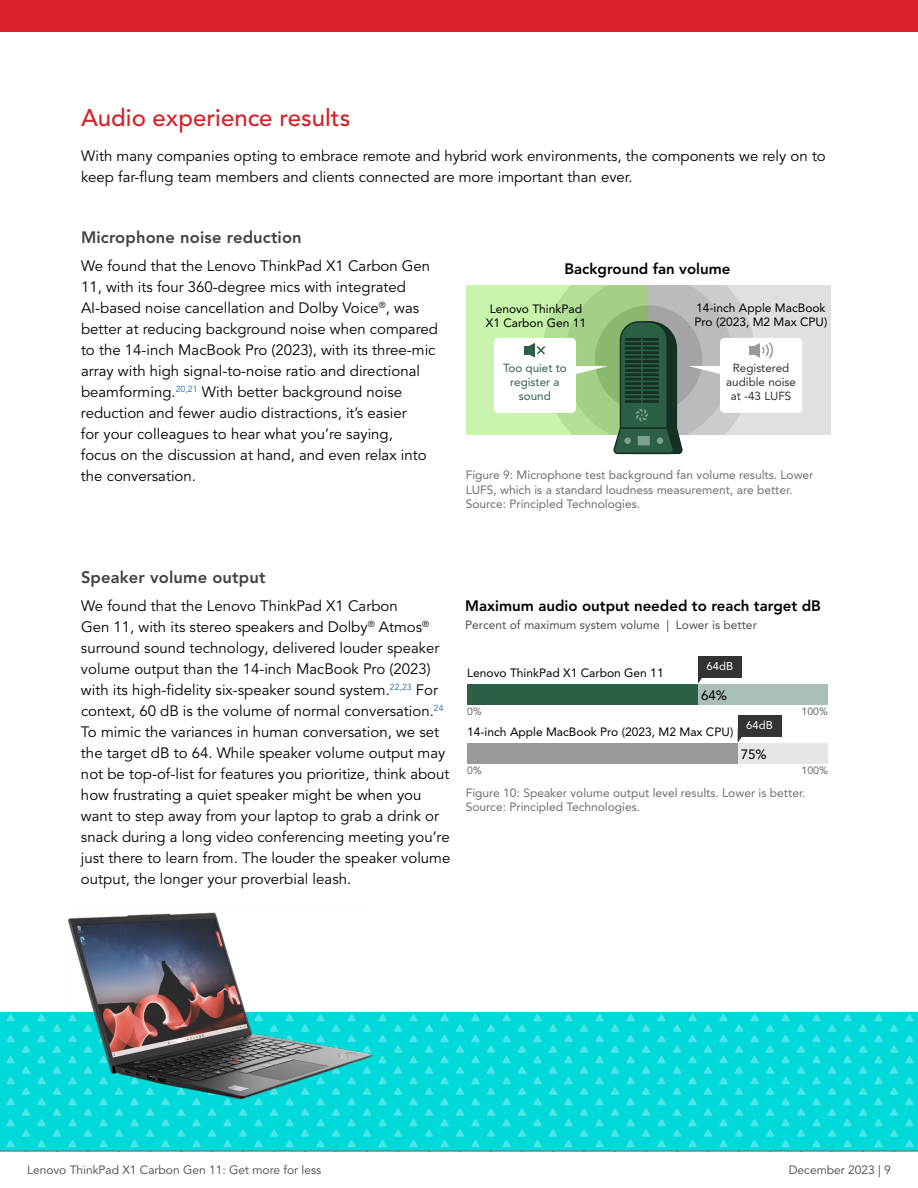
<style>
.page{position:relative;width:918px;height:1188px;background:#fff}
.page>*{position:absolute;margin:0;border:0;box-sizing:border-box;transform-origin:0 0}
.t1{font:500 24px "Avenir LT Pro";color:#d2232a}
.t2{font:800 16.5px "Avenir LT Pro";letter-spacing:.01em;color:#414042}
.t3{font:15px/21px "Avenir LT Pro";color:#000}
.t4{font:800 15px "Avenir LT Pro";color:#000}
.t5{font:13.5px "Avenir LT Pro";color:#000}
.t6{font:12px/14.4px "Avenir LT Pro";color:#6d6e71}
.t7{font:12px/14.4px "Avenir LT Pro";color:#000;text-align:center}
.t8{font:12px "Avenir LT Pro";color:#464547}
.t9{font:12px "Avenir LT Pro";color:#4d4d4d}
.t10{font:11.7px/14px "Avenir LT Pro";color:#333;text-align:center}
.t11{font:11.7px/14px "Avenir LT Pro";color:#2b6047;text-align:center}
.t12{font:11.25px "Avenir LT Pro";color:#fff}
.t13{font:10.5px "Avenir LT Pro";color:#666}
</style>
<div class="page">
<div style="left:466px;top:285px;width:183px;height:150px;background:#c8f4ab"></div>
<div style="left:648px;top:285px;width:182px;height:150px;background:#e0e0e0"></div>
<div style="left:494px;top:338px;width:82px;height:75px;background:#fff;border-radius:5px"></div>
<div style="left:720px;top:338px;width:82px;height:75px;background:#fff;border-radius:5px"></div>
<div style="left:524px;top:346px;width:6px;height:9px;background:#2b6047"></div>
<svg style="left:529px;top:285px;width:244px;height:170px"></svg>
<div style="left:467px;top:684px;width:361px;height:20px;background:#aac0b5"></div>
<div style="left:467px;top:684px;width:231px;height:20px;background:#2b6047"></div>
<div style="left:467px;top:743px;width:361px;height:21px;background:#e6e6e6"></div>
<div style="left:467px;top:743px;width:271px;height:21px;background:#999"></div>
<div style="left:698px;top:656px;width:44px;height:21px;background:#333"></div>
<svg style="left:698px;top:677px;width:10px;height:7px"></svg>
<div style="left:738px;top:715px;width:43px;height:22px;background:#333"></div>
<svg style="left:738px;top:737px;width:4px;height:6px"></svg>
<svg style="left:0;top:1012px;width:918px;height:139px;background:#09d9da"></svg>
<img style="left:68px;top:912px;width:305px;height:187px">
<hr style="left:0;top:1151px;width:918px;height:1px;background:#616264">
<div style="left:0;top:0;width:918px;height:32px;background:#da2128"></div>
<h1 class="t1" style="left:81px;top:104px;width:271px">Audio experience results</h1>
<p class="t3" style="left:81px;top:145px;width:746px">With many companies opting to embrace remote and hybrid work environments, the components we rely on to keep far-flung team members and clients connected are more important than ever.</p>
<p class="t2" style="left:81px;top:228px;width:222px">Microphone noise reduction</p>
<p class="t3" style="left:81px;top:256px;width:358px">We found that the Lenovo ThinkPad X1 Carbon Gen 11, with its four 360-degree mics with integrated AI-based noise cancellation and Dolby Voice<sup>®</sup>, was better at reducing background noise when compared to the 14-inch MacBook Pro (2023), with its three-mic array with high signal-to-noise ratio and directional beamforming.<sup>20,21</sup> With better background noise reduction and fewer audio distractions, it’s easier<br>for your colleagues to hear what you’re saying,<br>focus on the discussion at hand, and even relax into the conversation.</p>
<p class="t4" style="left:565px;top:260px;width:167px">Background fan volume</p>
<p class="t7" style="left:486px;top:301px;width:102px">Lenovo ThinkPad<br>X1 Carbon Gen 11</p>
<p class="t7" style="left:694px;top:301px;width:134px;text-align:left">14-inch Apple MacBook<br>Pro (2023, M2 Max CPU)</p>
<p class="t11" style="left:503px;top:361px;width:65px">Too quiet to register a sound</p>
<p class="t10" style="left:726px;top:361px;width:71px">Registered audible noise at -43 LUFS</p>
<p class="t6" style="left:466px;top:468px;width:349px">Figure 9: Microphone test background fan volume results. Lower<br>LUFS, which is a standard loudness measurement, are better.<br>Source: Principled Technologies.</p>
<p class="t2" style="left:81px;top:568px;width:186px">Speaker volume output</p>
<p class="t3" style="left:81px;top:595px;width:371px">We found that the Lenovo ThinkPad X1 Carbon<br>Gen 11, with its stereo speakers and Dolby<sup>®</sup> Atmos<sup>® </sup>surround sound technology, delivered louder speaker volume output than the 14-inch MacBook Pro (2023) with its high-fidelity six-speaker sound system.<sup>22,23</sup> For context, 60 dB is the volume of normal conversation.<sup>24<br></sup>To mimic the variances in human conversation, we set the target dB to 64. While speaker volume output may not be top-of-list for features you prioritize, think about how frustrating a quiet speaker might be when you want to step away from your laptop to grab a drink or snack during a long video conferencing meeting you’re just there to learn from. The louder the speaker volume output, the longer your proverbial leash.</p>
<p class="t4" style="left:465px;top:597px;width:357px">Maximum audio output needed to reach target dB</p>
<p class="t9" style="left:465px;top:617px;width:293px">Percent of maximum system volume | Lower is better</p>
<p class="t7" style="left:467px;top:666px;width:198px">Lenovo ThinkPad X1 Carbon Gen 11</p>
<p class="t12" style="left:707px;top:659px;width:28px">64dB</p>
<p class="t5" style="left:701px;top:687px;width:28px">64%</p>
<p class="t13" style="left:467px;top:705px;width:16px">0%</p>
<p class="t13" style="left:802px;top:705px;width:28px">100%</p>
<p class="t12" style="left:746px;top:718px;width:28px">64dB</p>
<p class="t7" style="left:467px;top:725px;width:268px">14-inch Apple MacBook Pro (2023, M2 Max CPU)</p>
<p class="t5" style="left:741px;top:746px;width:28px">75%</p>
<p class="t13" style="left:467px;top:764px;width:16px">0%</p>
<p class="t13" style="left:802px;top:764px;width:28px">100%</p>
<p class="t6" style="left:466px;top:786px;width:341px">Figure 10: Speaker volume output level results. Lower is better.<br>Source: Principled Technologies.</p>
<p class="t8" style="left:27px;top:1163px;width:296px">Lenovo ThinkPad X1 Carbon Gen 11: Get more for less</p>
<p class="t8" style="left:789px;top:1163px;width:104px">December 2023 | 9</p>
</div>
